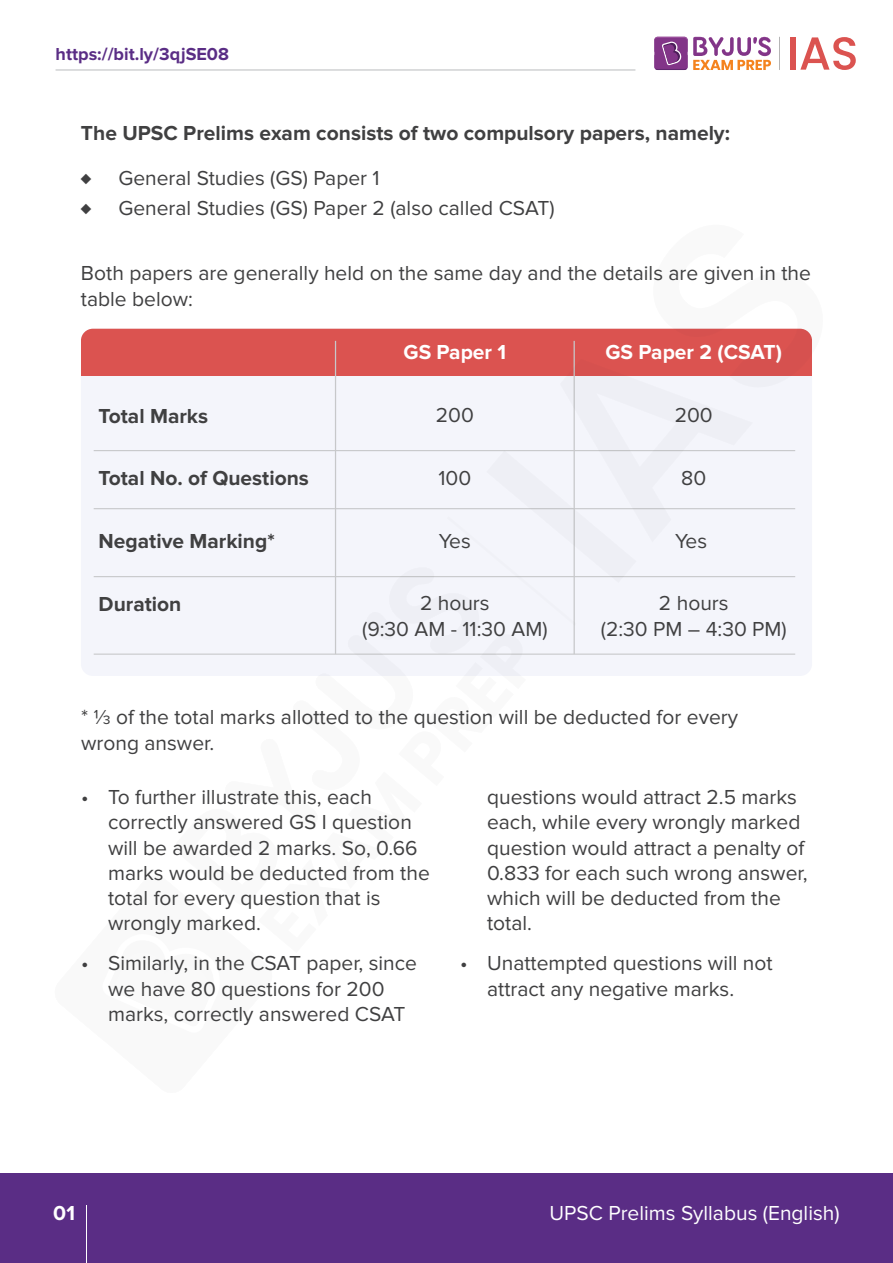
<style>
.page{position:relative;width:893px;height:1263px;background:#fff}
.page>*{position:absolute;margin:0;border:0;box-sizing:border-box;transform-origin:0 0}
.t1{font:21px/25.2px "Proxima Nova";color:#404041}
.t2{font:700 21px "Proxima Nova";color:#404041}
.t3{font:21px "Proxima Nova";color:#fff}
.t4{font:700 21px "Proxima Nova";color:#fff}
.t5{font:700 18px "Proxima Nova";color:#5a2d85}
</style>
<div class="page">
<div style="left:0;top:1174px;width:893px;height:89px;background:#5a2d85"></div>
<hr style="left:56px;top:69px;width:579px;height:2px;background:#d0d2d3">
<hr style="left:86px;top:1206px;width:1px;height:57px;background:#fff">
<svg style="left:779px;top:37px;width:1px;height:33px"></svg>
<div style="left:790px;top:37px;width:6px;height:33px;background:#db5350"></div>
<svg style="left:800px;top:37px;width:56px;height:33px"></svg>
<svg style="left:654px;top:37px;width:117px;height:33px"></svg>
<div style="left:81px;top:329px;width:731px;height:347px;background:#f4f5fb;border-radius:12px"></div>
<div style="left:82px;top:329px;width:730px;height:47px;background:#db5350"></div>
<hr style="left:574px;top:341px;width:1px;height:313px;background:#c7c8ca">
<hr style="left:335px;top:341px;width:1px;height:313px;background:#c7c8ca">
<hr style="left:94px;top:576px;width:701px;height:1px;background:#c7c8ca">
<hr style="left:94px;top:450px;width:701px;height:1px;background:#c7c8ca">
<hr style="left:94px;top:508px;width:701px;height:1px;background:#c7c8ca">
<hr style="left:94px;top:653px;width:701px;height:2px;background:#c7c8ca">
<p class="t5" style="left:56px;top:44px;width:175px">https://bit.ly/3qjSE08</p>
<p class="t2" style="left:81px;top:121px;width:651px">The UPSC Prelims exam consists of two compulsory papers, namely:</p>
<p class="t1" style="left:81px;top:166px;width:12px">♦</p>
<p class="t1" style="left:118px;top:166px;width:263px">General Studies (GS) Paper 1</p>
<p class="t1" style="left:81px;top:196px;width:12px">♦</p>
<p class="t1" style="left:118px;top:196px;width:438px">General Studies (GS) Paper 2 (also called CSAT)</p>
<p class="t1" style="left:81px;top:261px;width:731px">Both papers are generally held on the same day and the details are given in the table below:</p>
<p class="t4" style="left:404px;top:340px;width:104px">GS Paper 1</p>
<p class="t4" style="left:605px;top:340px;width:178px">GS Paper 2 (CSAT)</p>
<p class="t2" style="left:99px;top:403px;width:111px">Total Marks</p>
<p class="t1" style="left:436px;top:403px;width:40px">200</p>
<p class="t1" style="left:675px;top:403px;width:40px">200</p>
<p class="t2" style="left:99px;top:466px;width:212px">Total No. of Questions</p>
<p class="t1" style="left:438px;top:466px;width:34px">100</p>
<p class="t1" style="left:681px;top:466px;width:27px">80</p>
<p class="t2" style="left:99px;top:529px;width:178px">Negative Marking*</p>
<p class="t1" style="left:439px;top:528px;width:34px">Yes</p>
<p class="t1" style="left:675px;top:528px;width:34px">Yes</p>
<p class="t2" style="left:99px;top:592px;width:84px">Duration</p>
<p class="t1" style="left:362px;top:591px;width:187px;text-align:center">2 hours<br>(9:30 AM - 11:30 AM)</p>
<p class="t1" style="left:601px;top:591px;width:187px;text-align:center">2 hours<br>(2:30 PM – 4:30 PM)</p>
<p class="t1" style="left:81px;top:705px;width:658px">* ⅓ of the total marks allotted to the question will be deducted for every wrong answer.</p>
<p class="t1" style="left:108px;top:785px;width:323px;text-indent:-27px">• To further illustrate this, each correctly answered GS I question will be awarded 2 marks. So, 0.66 marks would be deducted from the total for every question that is wrongly marked.</p>
<p class="t1" style="left:108px;top:951px;width:310px;text-indent:-27px">• Similarly, in the CSAT paper, since we have 80 questions for 200 marks, correctly answered CSAT</p>
<p class="t1" style="left:487px;top:785px;width:322px">questions would attract 2.5 marks each, while every wrongly marked question would attract a penalty of<br>0.833 for each such wrong answer, which will be deducted from the total.</p>
<p class="t1" style="left:460px;top:951px;width:314px;text-align:center">• Unattempted questions will not attract any negative marks.</p>
<p class="t4" style="left:53px;top:1201px;width:23px">01</p>
<p class="t3" style="left:549px;top:1201px;width:292px">UPSC Prelims Syllabus (English)</p>
</div>
